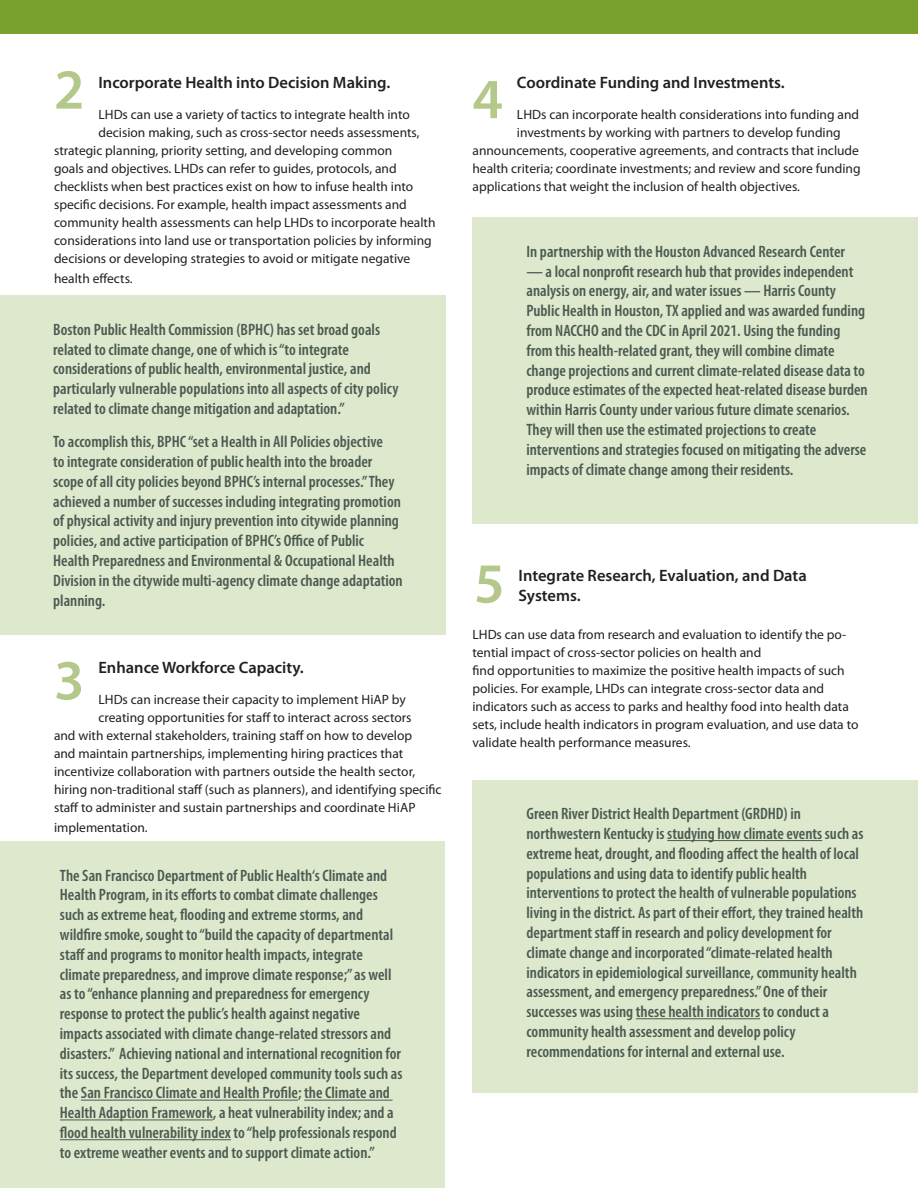
<style>
.page{position:relative;width:918px;height:1188px;background:#fff}
.page>*{position:absolute;margin:0;border:0;box-sizing:border-box;transform-origin:0 0}
.C{font:600 57px "Myriad Pro";color:#b4c88b}
.Paragraph_Style_2{font:600 condensed 16.5px/19.8px "Myriad Pro";color:#4b5a52}
.A{font:600 condensed 16.5px/19.8px "Myriad Pro";color:#4b5a52}
.Paragraph_Style_2-2{font:600 16.5px/19.8px "Myriad Pro";color:#231f20}
.Paragraph_Style_2-3{font:13.5px "Myriad Pro";color:#231f20}
.A-2{font:13.5px/18px "Myriad Pro";color:#231f20}
</style>
<div class="page">
<div style="left:0;top:0;width:918px;height:34px;background:#78a22d"></div>
<div style="left:0;top:295px;width:446px;height:339px;background:#dee8cc"></div>
<div style="left:472px;top:780px;width:446px;height:313px;background:#dee8cc"></div>
<hr style="left:667px;top:840px;width:155px;height:1px;background:#4b5a52">
<hr style="left:636px;top:1018px;width:124px;height:1px;background:#4b5a52">
<div style="left:472px;top:217px;width:446px;height:307px;background:#dee8cc"></div>
<div style="left:0;top:841px;width:445px;height:347px;background:#dee8cc"></div>
<hr style="left:81px;top:1100px;width:217px;height:1px;background:#4b5a52">
<hr style="left:304px;top:1100px;width:89px;height:1px;background:#4b5a52">
<hr style="left:60px;top:1120px;width:153px;height:1px;background:#4b5a52">
<hr style="left:60px;top:1139px;width:171px;height:1px;background:#4b5a52">
<p class="C" style="left:54px;top:53px;width:32px">2</p>
<p class="Paragraph_Style_2-2" style="left:98px;top:72px;width:293px">Incorporate Health into Decision Making.</p>
<p class="Paragraph_Style_2-3" style="left:98px;top:106px;width:313px">LHDs can use a variety of tactics to integrate health into</p>
<p class="Paragraph_Style_2-3" style="left:98px;top:124px;width:323px">decision making, such as cross-sector needs assessments,</p>
<p class="Paragraph_Style_2-3" style="left:54px;top:142px;width:340px">strategic planning, priority setting, and developing common</p>
<p class="Paragraph_Style_2-3" style="left:54px;top:160px;width:344px">goals and objectives. LHDs can refer to guides, protocols, and</p>
<p class="Paragraph_Style_2-3" style="left:54px;top:178px;width:361px">checklists when best practices exist on how to infuse health into</p>
<p class="Paragraph_Style_2-3" style="left:54px;top:196px;width:354px">specific decisions. For example, health impact assessments and</p>
<p class="Paragraph_Style_2-3" style="left:54px;top:214px;width:383px">community health assessments can help LHDs to incorporate health</p>
<p class="Paragraph_Style_2-3" style="left:54px;top:232px;width:379px">considerations into land use or transportation policies by informing</p>
<p class="Paragraph_Style_2-3" style="left:54px;top:250px;width:358px">decisions or developing strategies to avoid or mitigate negative</p>
<p class="Paragraph_Style_2-3" style="left:54px;top:270px;width:80px">health effects.</p>
<p class="Paragraph_Style_2" style="left:53px;top:319px;width:347px">Boston Public Health Commission (BPHC) has set broad goals related to climate change, one of which is “to integrate considerations of public health, environmental justice, and particularly vulnerable populations into all aspects of city policy related to climate change mitigation and adaptation.”</p>
<p class="Paragraph_Style_2" style="left:53px;top:432px;width:351px">To accomplish this, BPHC “set a Health in All Policies objective<br>to integrate consideration of public health into the broader scope of all city policies beyond BPHC’s internal processes.” They achieved a number of successes including integrating promotion of physical activity and injury prevention into citywide planning policies, and active participation of BPHC’s Office of Public Health Preparedness and Environmental &amp; Occupational Health Division in the citywide multi-agency climate change adaptation planning.</p>
<p class="Paragraph_Style_2-2" style="left:98px;top:657px;width:207px">Enhance Workforce Capacity.</p>
<p class="Paragraph_Style_2-3" style="left:98px;top:691px;width:309px">LHDs can increase their capacity to implement HiAP by</p>
<p class="Paragraph_Style_2-3" style="left:98px;top:709px;width:315px">creating opportunities for staff to interact across sectors</p>
<p class="Paragraph_Style_2-3" style="left:54px;top:727px;width:360px">and with external stakeholders, training staff on how to develop</p>
<p class="Paragraph_Style_2-3" style="left:54px;top:745px;width:351px">and maintain partnerships, implementing hiring practices that</p>
<p class="Paragraph_Style_2-3" style="left:54px;top:763px;width:363px">incentivize collaboration with partners outside the health sector,</p>
<p class="Paragraph_Style_2-3" style="left:54px;top:781px;width:389px">hiring non-traditional staff (such as planners), and identifying specific</p>
<p class="Paragraph_Style_2-3" style="left:54px;top:799px;width:363px">staff to administer and sustain partnerships and coordinate HiAP</p>
<p class="Paragraph_Style_2-3" style="left:54px;top:819px;width:95px">implementation.</p>
<p class="C" style="left:54px;top:644px;width:32px">3</p>
<p class="Paragraph_Style_2" style="left:60px;top:865px;width:344px">The San Francisco Department of Public Health‘s Climate and Health Program, in its efforts to combat climate challenges such as extreme heat, flooding and extreme storms, and wildfire smoke, sought to “build the capacity of departmental staff and programs to monitor health impacts, integrate climate preparedness, and improve climate response;” as well as to “enhance planning and preparedness for emergency response to protect the public’s health against negative impacts associated with climate change-related stressors and disasters.” Achieving national and international recognition for its success, the Department developed community tools such as the San Francisco Climate and Health Profile; the Climate and Health Adaption Framework, a heat vulnerability index; and a flood health vulnerability index to “help professionals respond to extreme weather events and to support climate action.”</p>
<p class="Paragraph_Style_2-2" style="left:517px;top:72px;width:269px">Coordinate Funding and Investments.</p>
<p class="Paragraph_Style_2-3" style="left:517px;top:106px;width:344px">LHDs can incorporate health considerations into funding and</p>
<p class="Paragraph_Style_2-3" style="left:517px;top:124px;width:325px">investments by working with partners to develop funding</p>
<p class="Paragraph_Style_2-3" style="left:472px;top:142px;width:388px">announcements, cooperative agreements, and contracts that include</p>
<p class="Paragraph_Style_2-3" style="left:472px;top:160px;width:390px">health criteria; coordinate investments; and review and score funding</p>
<p class="Paragraph_Style_2-3" style="left:472px;top:178px;width:329px">applications that weight the inclusion of health objectives.</p>
<p class="C" style="left:472px;top:63px;width:32px">4</p>
<p class="Paragraph_Style_2" style="left:526px;top:241px;width:320px">In partnership with the Houston Advanced Research Center</p>
<p class="Paragraph_Style_2" style="left:526px;top:261px;width:343px">— a local nonprofit research hub that provides independent analysis on energy, air, and water issues — Harris County Public Health in Houston, TX applied and was awarded funding from NACCHO and the CDC in April 2021. Using the funding from this health-related grant, they will combine climate change projections and current climate-related disease data to produce estimates of the expected heat-related disease burden within Harris County under various future climate scenarios.<br>They will then use the estimated projections to create interventions and strategies focused on mitigating the adverse impacts of climate change among their residents.</p>
<p class="C" style="left:474px;top:547px;width:32px">5</p>
<p class="Paragraph_Style_2-2" style="left:519px;top:565px;width:290px">Integrate Research, Evaluation, and Data<br>Systems.</p>
<p class="A-2" style="left:472px;top:625px;width:388px">LHDs can use data from research and evaluation to identify the po&shy;tential impact of cross-sector policies on health and<br>find opportunities to maximize the positive health impacts of such policies. For example, LHDs can integrate cross-sector data and indicators such as access to parks and healthy food into health data sets, include health indicators in program evaluation, and use data to validate health performance measures.</p>
<p class="A" style="left:526px;top:803px;width:339px">Green River District Health Department (GRDHD) in northwestern Kentucky is studying how climate events such as extreme heat, drought, and flooding affect the health of local populations and using data to identify public health interventions to protect the health of vulnerable populations living in the district. As part of their effort, they trained health department staff in research and policy development for climate change and incorporated “climate-related health indicators in epidemiological surveillance, community health assessment, and emergency preparedness.” One of their successes was using these health indicators to conduct a community health assessment and develop policy recommendations for internal and external use.</p>
</div>
